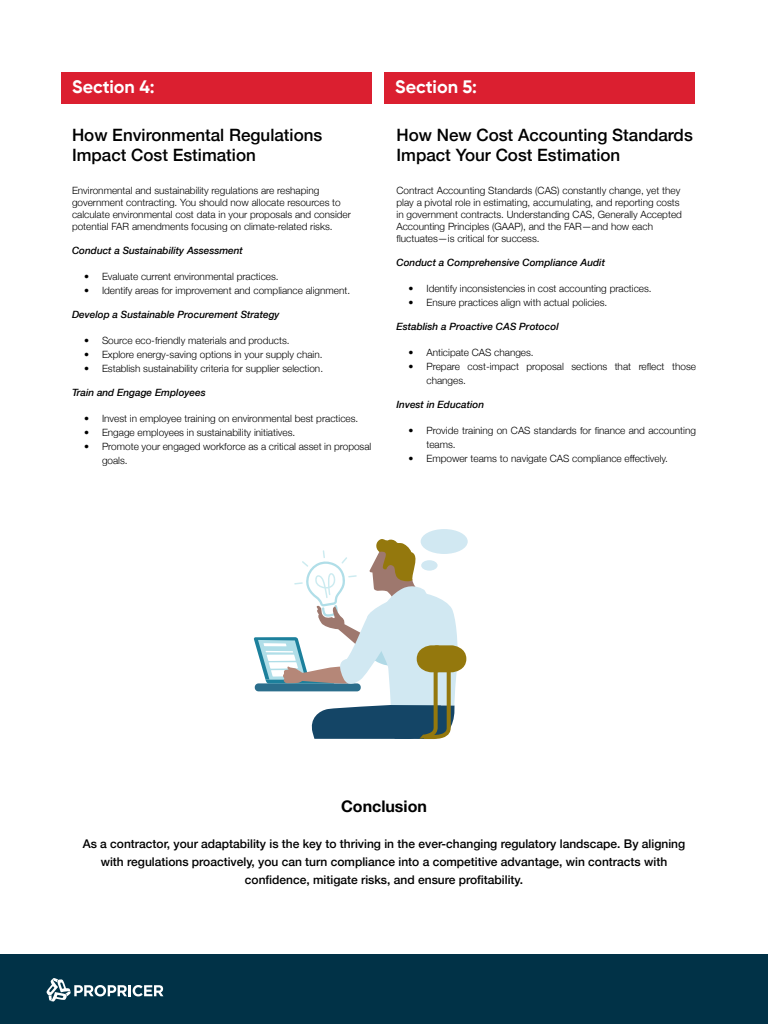
<style>
.page{position:relative;width:768px;height:1024px;background:#fff}
.page>*{position:absolute;margin:0;border:0;box-sizing:border-box;transform-origin:0 0}
.t1{font:700 18px "Gilroy";color:#fff}
.t2{font:500 17px/20.4px "Helvetica Neue";color:#000}
.t3{font:700 16px "Helvetica Neue";color:#000}
.t4{font:500 12px/18px "Helvetica Neue";color:#000;text-align:center}
.t5{font:300 10px/12px "Helvetica Neue";color:#000}
.t6{font:italic 500 10px "Helvetica Neue";color:#000}
</style>
<div class="page">
<div style="left:0;top:954px;width:768px;height:70px;background:#013247"></div>
<svg style="left:47px;top:978px;width:116px;height:24px"></svg>
<div style="left:61px;top:72px;width:311px;height:32px;background:#db1f30"></div>
<div style="left:384px;top:72px;width:311px;height:32px;background:#db1f30"></div>
<svg style="left:254px;top:538px;width:212px;height:201px"></svg>
<div style="left:421px;top:560px;width:17px;height:11px;background:#d1e8f2;border-radius:50%"></div>
<div style="left:421px;top:529px;width:47px;height:25px;background:#d1e8f2;border-radius:50%"></div>
<h1 class="t1" style="left:72px;top:75px;width:84px">Section 4:</h1>
<h1 class="t1" style="left:395px;top:75px;width:83px">Section 5:</h1>
<h2 class="t2" style="left:72px;top:123px;width:252px">How Environmental Regulations<br>Impact Cost Estimation</h2>
<p class="t5" style="left:72px;top:183px;width:280px">Environmental and sustainability regulations are reshaping government contracting. You should now allocate resources to calculate environmental cost data in your proposals and consider potential FAR amendments focusing on climate-related risks.</p>
<p class="t6" style="left:72px;top:242px;width:172px">Conduct a Sustainability Assessment</p>
<p class="t5" style="left:84px;top:269px;width:196px">• Evaluate current environmental practices.</p>
<p class="t5" style="left:84px;top:283px;width:268px">• Identify areas for improvement and compliance alignment.</p>
<p class="t6" style="left:72px;top:306px;width:209px">Develop a Sustainable Procurement Strategy</p>
<p class="t5" style="left:84px;top:333px;width:207px">• Source eco-friendly materials and products.</p>
<p class="t5" style="left:84px;top:347px;width:240px">• Explore energy-saving options in your supply chain.</p>
<p class="t5" style="left:84px;top:361px;width:241px">• Establish sustainability criteria for supplier selection.</p>
<p class="t6" style="left:72px;top:384px;width:135px">Train and Engage Employees</p>
<p class="t5" style="left:84px;top:411px;width:276px">• Invest in employee training on environmental best practices.</p>
<p class="t5" style="left:84px;top:425px;width:213px">• Engage employees in sustainability initiatives.</p>
<p class="t5" style="left:102px;top:438px;width:271px;line-height:14px;text-indent:-18px">• Promote your engaged workforce as a critical asset in proposal goals.</p>
<h2 class="t2" style="left:396px;top:123px;width:298px">How New Cost Accounting Standards<br>Impact Your Cost Estimation</h2>
<p class="t5" style="left:396px;top:183px;width:287px">Contract Accounting Standards (CAS) constantly change, yet they play a pivotal role in estimating, accumulating, and reporting costs in government contracts. Understanding CAS, Generally Accepted Accounting Principles (GAAP), and the FAR—and how each fluctuates—is critical for success.</p>
<p class="t6" style="left:396px;top:254px;width:210px">Conduct a Comprehensive Compliance Audit</p>
<p class="t5" style="left:408px;top:281px;width:245px">• Identify inconsistencies in cost accounting practices.</p>
<p class="t5" style="left:408px;top:295px;width:200px">• Ensure practices align with actual policies.</p>
<p class="t6" style="left:396px;top:318px;width:164px">Establish a Proactive CAS Protocol</p>
<p class="t5" style="left:408px;top:345px;width:127px">• Anticipate CAS changes.</p>
<p class="t5" style="left:426px;top:358px;width:271px;line-height:14px;text-indent:-18px">• Prepare cost-impact proposal sections that reflect those changes.</p>
<p class="t6" style="left:396px;top:396px;width:89px">Invest in Education</p>
<p class="t5" style="left:426px;top:422px;width:271px;line-height:14px;text-indent:-18px">• Provide training on CAS standards for finance and accounting teams.</p>
<p class="t5" style="left:408px;top:451px;width:261px">• Empower teams to navigate CAS compliance effectively.</p>
<h3 class="t3" style="left:341px;top:793px;width:87px">Conclusion</h3>
<p class="t4" style="left:83px;top:833px;width:604px">As a contractor, your adaptability is the key to thriving in the ever-changing regulatory landscape. By aligning with regulations proactively, you can turn compliance into a competitive advantage, win contracts with confidence, mitigate risks, and ensure profitability.</p>
</div>
